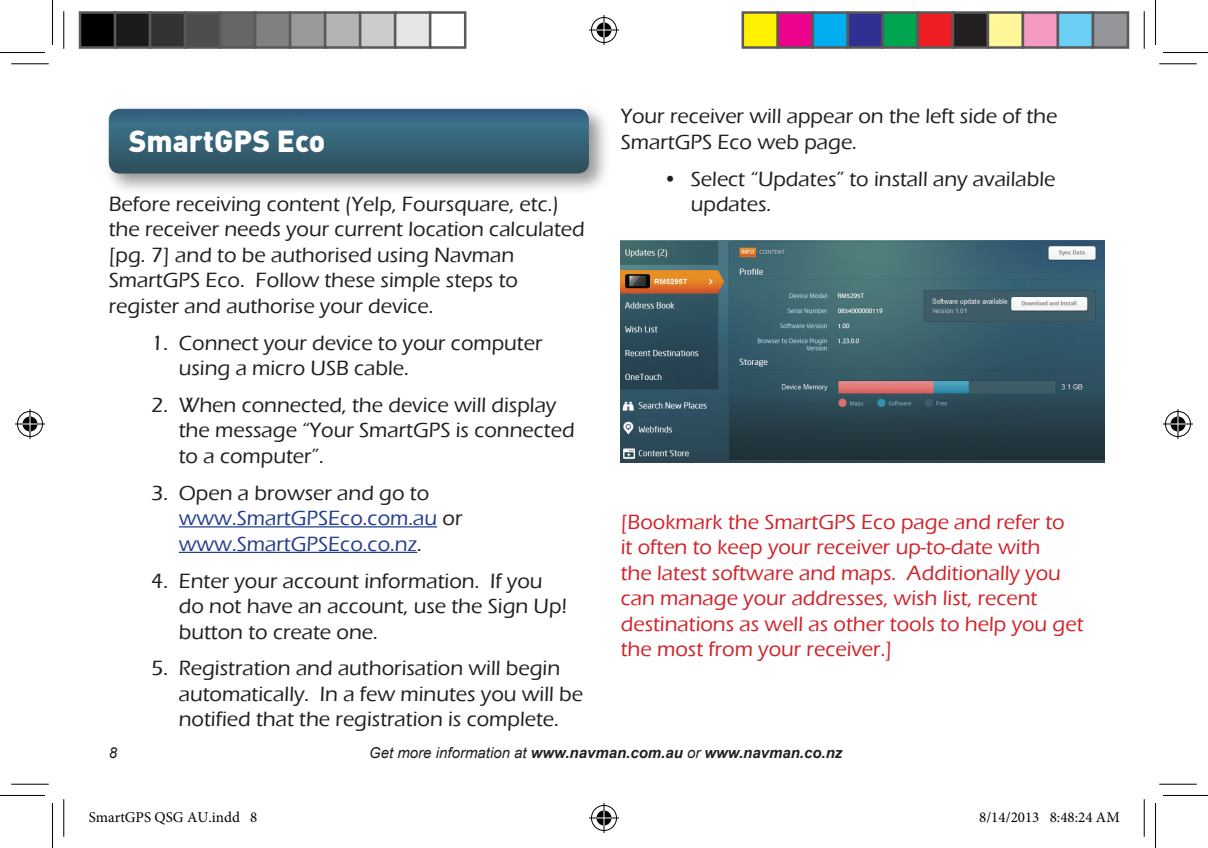
<style>
.page{position:relative;width:1208px;height:848px;background:#fff}
.page>*{position:absolute;margin:0;border:0;box-sizing:border-box;transform-origin:0 0}
.t1{font:900 30px "DINOT";color:#fff}
.t2{font:500 21.25px/25.5px "Eras ITC";color:#231f20}
.t3{font:500 21.25px/25.5px "Eras ITC";color:#d1232a}
.t4{font:500 21.25px/25.5px "Eras ITC";color:#253f8e}
.t5{font:italic 700 15px "Arial";color:#231f20}
.t6{font:15px "Minion Pro";color:#000}
.t7{font:italic 15px "Arial";color:#231f20}
.s1{color:#231f20}
.s2{font-weight:400}
</style>
<div class="page">
<div style="left:103px;top:103px;width:508px;height:92px;background:#231f20;opacity:.47"></div>
<img style="left:109px;top:109px;width:480px;height:65px">
<hr style="left:179px;top:526px;width:258px;height:1px;background:#253f8e">
<hr style="left:179px;top:551px;width:238px;height:2px;background:#253f8e">
<img style="left:621px;top:240px;width:483px;height:222px">
<hr style="left:11px;top:63px;width:38px;height:1px;background:#000">
<hr style="left:1159px;top:63px;width:37px;height:1px;background:#000">
<hr style="left:11px;top:783px;width:38px;height:1px;background:#000">
<hr style="left:1159px;top:783px;width:37px;height:1px;background:#000">
<hr style="left:63px;top:11px;width:1px;height:38px;background:#000">
<hr style="left:63px;top:799px;width:1px;height:37px;background:#000">
<hr style="left:1143px;top:11px;width:1px;height:38px;background:#000">
<hr style="left:1143px;top:799px;width:1px;height:37px;background:#000">
<hr style="left:0;top:52px;width:45px;height:1px;background:#000">
<hr style="left:1162px;top:52px;width:46px;height:1px;background:#000">
<hr style="left:0;top:795px;width:45px;height:1px;background:#000">
<hr style="left:1162px;top:795px;width:46px;height:1px;background:#000">
<hr style="left:52px;top:0;width:1px;height:45px;background:#000">
<hr style="left:52px;top:802px;width:1px;height:46px;background:#000">
<hr style="left:1155px;top:0;width:1px;height:45px;background:#000">
<hr style="left:1155px;top:802px;width:1px;height:46px;background:#000">
<div style="left:590px;top:16px;width:28px;height:28px;border:3px solid #fff;border-radius:50%"></div>
<svg style="left:589px;top:28px;width:30px;height:4px"></svg>
<hr style="left:602px;top:15px;width:3px;height:30px;background:#fff">
<div style="left:595px;top:21px;width:18px;height:18px;border:3px solid #fff;border-radius:50%"></div>
<div style="left:591px;top:17px;width:26px;height:26px;border:1px solid #000;border-radius:50%"></div>
<hr style="left:589px;top:30px;width:30px;height:1px;background:#000">
<hr style="left:603px;top:15px;width:1px;height:30px;background:#000">
<svg style="left:596px;top:22px;width:15px;height:16px"></svg>
<div style="left:590px;top:803px;width:28px;height:29px;border:3px solid #fff;border-radius:50%"></div>
<hr style="left:589px;top:816px;width:30px;height:3px;background:#fff">
<hr style="left:602px;top:802px;width:3px;height:30px;background:#fff">
<div style="left:595px;top:808px;width:18px;height:19px;border:3px solid #fff;border-radius:50%"></div>
<div style="left:591px;top:805px;width:26px;height:25px;border:1px solid #000;border-radius:50%"></div>
<hr style="left:589px;top:817px;width:30px;height:1px;background:#000">
<hr style="left:603px;top:802px;width:1px;height:30px;background:#000">
<svg style="left:596px;top:810px;width:15px;height:15px"></svg>
<div style="left:16px;top:410px;width:28px;height:28px;border:3px solid #fff;border-radius:50%"></div>
<hr style="left:15px;top:422px;width:30px;height:3px;background:#fff">
<svg style="left:28px;top:409px;width:4px;height:30px"></svg>
<div style="left:21px;top:415px;width:18px;height:18px;border:3px solid #fff;border-radius:50%"></div>
<div style="left:17px;top:411px;width:26px;height:26px;border:1px solid #000;border-radius:50%"></div>
<hr style="left:15px;top:423px;width:30px;height:1px;background:#000">
<hr style="left:30px;top:409px;width:1px;height:30px;background:#000">
<svg style="left:22px;top:416px;width:16px;height:15px"></svg>
<div style="left:1163px;top:410px;width:29px;height:28px;border:3px solid #fff;border-radius:50%"></div>
<hr style="left:1162px;top:422px;width:30px;height:3px;background:#fff">
<hr style="left:1176px;top:409px;width:3px;height:30px;background:#fff">
<div style="left:1168px;top:415px;width:19px;height:18px;border:3px solid #fff;border-radius:50%"></div>
<div style="left:1165px;top:411px;width:25px;height:26px;border:1px solid #000;border-radius:50%"></div>
<hr style="left:1162px;top:423px;width:30px;height:1px;background:#000">
<hr style="left:1177px;top:409px;width:1px;height:30px;background:#000">
<svg style="left:1170px;top:416px;width:15px;height:15px"></svg>
<div style="left:80px;top:12px;width:35px;height:36px;background:#000"></div>
<div style="left:79px;top:11px;width:37px;height:38px;border:2px solid #595959"></div>
<div style="left:115px;top:12px;width:35px;height:36px;background:#1a1a1a"></div>
<div style="left:114px;top:11px;width:37px;height:38px;border:2px solid #595959"></div>
<div style="left:150px;top:12px;width:35px;height:36px;background:#333"></div>
<div style="left:149px;top:11px;width:37px;height:38px;border:2px solid #595959"></div>
<div style="left:185px;top:12px;width:35px;height:36px;background:#4d4d4d"></div>
<div style="left:184px;top:11px;width:37px;height:38px;border:2px solid #595959"></div>
<div style="left:220px;top:12px;width:35px;height:36px;background:#666"></div>
<div style="left:219px;top:11px;width:37px;height:38px;border:2px solid #595959"></div>
<div style="left:255px;top:12px;width:35px;height:36px;background:#808080"></div>
<div style="left:254px;top:11px;width:37px;height:38px;border:2px solid #595959"></div>
<div style="left:290px;top:12px;width:35px;height:36px;background:#999"></div>
<div style="left:289px;top:11px;width:37px;height:38px;border:2px solid #595959"></div>
<div style="left:325px;top:12px;width:35px;height:36px;background:#b3b3b3"></div>
<div style="left:324px;top:11px;width:37px;height:38px;border:2px solid #595959"></div>
<div style="left:360px;top:12px;width:35px;height:36px;background:#ccc"></div>
<div style="left:359px;top:11px;width:37px;height:38px;border:2px solid #595959"></div>
<div style="left:395px;top:12px;width:35px;height:36px;background:#e6e6e6"></div>
<div style="left:394px;top:11px;width:37px;height:38px;border:2px solid #595959"></div>
<div style="left:429px;top:11px;width:37px;height:38px;border:2px solid #595959"></div>
<div style="left:742px;top:12px;width:36px;height:36px;background:#fff101"></div>
<div style="left:741px;top:11px;width:38px;height:38px;border:2px solid #595959"></div>
<div style="left:778px;top:12px;width:34px;height:36px;background:#ed028c"></div>
<div style="left:776px;top:11px;width:38px;height:38px;border:2px solid #595959"></div>
<div style="left:812px;top:12px;width:36px;height:36px;background:#00aeef"></div>
<div style="left:811px;top:11px;width:38px;height:38px;border:2px solid #595959"></div>
<div style="left:848px;top:12px;width:34px;height:36px;background:#2e3092"></div>
<div style="left:846px;top:11px;width:38px;height:38px;border:2px solid #595959"></div>
<div style="left:882px;top:12px;width:36px;height:36px;background:#00a54f"></div>
<div style="left:881px;top:11px;width:38px;height:38px;border:2px solid #595959"></div>
<div style="left:918px;top:12px;width:34px;height:36px;background:#ee1d23"></div>
<div style="left:916px;top:11px;width:38px;height:38px;border:2px solid #595959"></div>
<div style="left:952px;top:12px;width:36px;height:36px;background:#231f20"></div>
<div style="left:951px;top:11px;width:38px;height:38px;border:2px solid #595959"></div>
<div style="left:988px;top:12px;width:34px;height:36px;background:#fff79a"></div>
<div style="left:986px;top:11px;width:38px;height:38px;border:2px solid #595959"></div>
<div style="left:1022px;top:12px;width:36px;height:36px;background:#f499c2"></div>
<div style="left:1021px;top:11px;width:38px;height:38px;border:2px solid #595959"></div>
<div style="left:1058px;top:12px;width:34px;height:36px;background:#6bcff6"></div>
<div style="left:1056px;top:11px;width:38px;height:38px;border:2px solid #595959"></div>
<div style="left:1092px;top:12px;width:36px;height:36px;background:#939598"></div>
<div style="left:1091px;top:11px;width:38px;height:38px;border:2px solid #595959"></div>
<h1 class="t1" style="left:129px;top:120px;width:198px">SmartGPS Eco</h1>
<p class="t2" style="left:109px;top:191px;width:477px">Before receiving content (Yelp, Foursquare, etc.) the receiver needs your current location calculated [pg. 7] and to be authorised using Navman SmartGPS Eco. Follow these simple steps to register and authorise your device.</p>
<p class="t2" style="left:179px;top:330px;width:365px;text-indent:-27px">1. Connect your device to your computer using a micro USB cable.</p>
<p class="t2" style="left:179px;top:392px;width:397px;text-indent:-27px">2. When connected, the device will display the message “Your SmartGPS is connected to a computer”.</p>
<p class="t4" style="left:179px;top:480px;width:285px;text-indent:-27px"><span class="s1">3. Open a browser and go to </span>www.SmartGPSEco.com.au <span class="s1">or </span>www.SmartGPSEco.co.nz<span class="s1">.</span></p>
<p class="t2" style="left:179px;top:568px;width:390px;text-indent:-27px">4. Enter your account information. If you do not have an account, use the Sign Up! button to create one.</p>
<p class="t2" style="left:179px;top:655px;width:406px;text-indent:-27px">5. Registration and authorisation will begin automatically. In a few minutes you will be notified that the registration is complete.</p>
<p class="t2" style="left:621px;top:104px;width:438px">Your receiver will appear on the left side of the<br>SmartGPS Eco web page.</p>
<p class="t2" style="left:691px;top:166px;width:366px;text-indent:-27px">• Select “Updates” to install any available updates.</p>
<p class="t3" style="left:621px;top:509px;width:464px">[Bookmark the SmartGPS Eco page and refer to<br>it often to keep your receiver up-to-date with<br>the latest software and maps. Additionally you can manage your addresses, wish list, recent destinations as well as other tools to help you get the most from your receiver.]</p>
<p class="t7" style="left:109px;top:742px;width:10px">8</p>
<p class="t5" style="left:369px;top:742px;width:475px"><span class="s2">Get more information at</span> www.navman.com.au <span class="s2">or</span> www.navman.co.nz</p>
<p class="t6" style="left:89px;top:806px;width:170px">SmartGPS QSG AU.indd 8</p>
<p class="t6" style="left:979px;top:806px;width:142px">8/14/2013 8:48:24 AM</p>
</div>
